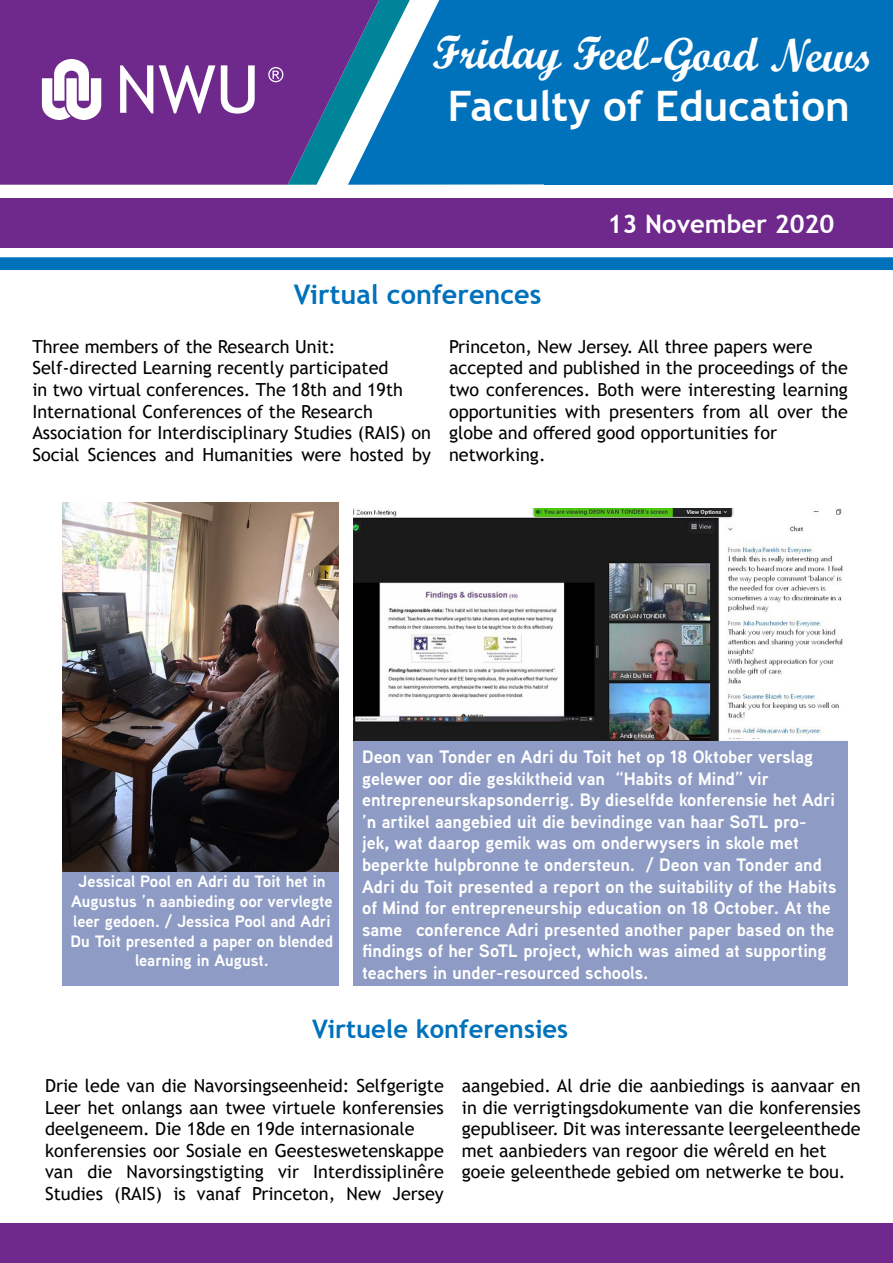
<style>
.page{position:relative;width:893px;height:1263px;background:#fff}
.page>*{position:absolute;margin:0;border:0;box-sizing:border-box;transform-origin:0 0}
.t1{font:46.5px "Script MT Bold";color:#fff}
.t2{font:700 42px "Trebuchet MS";color:#fff}
.t3{font:700 27px "Trebuchet MS";color:#0071bb}
.t4{font:700 25.5px "Trebuchet MS";color:#0071bb}
.t5{font:700 25.5px "Trebuchet MS";color:#fff}
.t6{font:18px/21.6px "Trebuchet MS";color:#000}
.t7{font:700 18px/21.6px "Aaux Next";color:#fff}
.t8{font:700 16.5px/19.8px "Aaux Next";color:#fff;text-align:center}
</style>
<div class="page">
<div style="left:0;top:0;width:268px;height:185px;background:#6f298d"></div>
<svg style="left:221px;top:65px;width:34px;height:49px"></svg>
<svg style="left:159px;top:65px;width:56px;height:48px"></svg>
<svg style="left:120px;top:65px;width:33px;height:48px"></svg>
<svg style="left:42px;top:59px;width:59px;height:61px"></svg>
<svg style="left:268px;top:0;width:80px;height:185px;background:#654997"></svg>
<svg style="left:348px;top:0;width:393px;height:185px;background:#2382c0"></svg>
<div style="left:545px;top:0;width:348px;height:184px;background:#0071bb"></div>
<div style="left:0;top:257px;width:893px;height:13px;background:#0071bb"></div>
<div style="left:0;top:198px;width:893px;height:50px;background:#6f298d"></div>
<div style="left:0;top:1224px;width:893px;height:39px;background:#6f298d"></div>
<div style="left:63px;top:868px;width:276px;height:117px;background:#8e9bc4"></div>
<div style="left:354px;top:738px;width:494px;height:247px;background:#8e9bc4"></div>
<img style="left:63px;top:502px;width:276px;height:370px">
<img style="left:354px;top:509px;width:494px;height:231px">
<p class="t1" style="left:432px;top:25px;width:442px">Friday Feel-Good News</p>
<p class="t2" style="left:448px;top:80px;width:404px">Faculty of Education</p>
<p class="t3" style="left:294px;top:277px;width:249px">Virtual conferences</p>
<p class="t5" style="left:608px;top:208px;width:228px">13 November 2020</p>
<p class="t6" style="left:32px;top:335px;width:358px">Three members of the Research Unit:<br>Self-directed Learning recently participated</p>
<p class="t6" style="left:32px;top:379px;width:400px">in two virtual conferences. The 18th and 19th International Conferences of the Research Association for Interdisciplinary Studies (RAIS) on Social Sciences and Humanities were hosted by</p>
<p class="t6" style="left:449px;top:335px;width:400px">Princeton, New Jersey. All three papers were accepted and published in the proceedings of the two conferences. Both were interesting learning opportunities with presenters from all over the globe and offered good opportunities for networking.</p>
<p class="t8" style="left:70px;top:871px;width:264px">Jessical Pool en Adri du Toit het in<br>Augustus ’n aanbieding oor vervlegte leer gedoen. / Jessica Pool and Adri<br>Du Toit presented a paper on blended learning in August.</p>
<p class="t7" style="left:362px;top:745px;width:452px">Deon van Tonder en Adri du Toit het op 18 Oktober verslag gelewer oor die geskiktheid van “Habits of Mind” vir</p>
<p class="t7" style="left:362px;top:789px;width:476px">entrepreneurskapsonderrig. By dieselfde konferensie het Adri ’n artikel aangebied uit die bevindinge van haar SoTL pro&shy;jek, wat daarop gemik was om onderwysers in skole met beperkte hulpbronne te ondersteun. / Deon van Tonder and Adri du Toit presented a report on the suitability of the Habits of Mind for entrepreneurship education on 18 October. At the same conference Adri presented another paper based on the findings of her SoTL project, which was aimed at supporting teachers in under-resourced schools.</p>
<p class="t4" style="left:312px;top:1013px;width:257px">Virtuele konferensies</p>
<p class="t6" style="left:45px;top:1075px;width:400px">Drie lede van die Navorsingseenheid: Selfgerigte Leer het onlangs aan twee virtuele konferensies deelgeneem. Die 18de en 19de internasionale konferensies oor Sosiale en Geesteswetenskappe van die Navorsingstigting vir Interdissiplinêre Studies (RAIS) is vanaf Princeton, New Jersey</p>
<p class="t6" style="left:462px;top:1075px;width:400px;text-align:justify">aangebied. Al drie die aanbiedings is aanvaar en in die verrigtingsdokumente van die konferensies gepubliseer. Dit was interessante leergeleenthede met aanbieders van regoor die wêreld en het</p>
<p class="t6" style="left:462px;top:1161px;width:385px">goeie geleenthede gebied om netwerke te bou.</p>
</div>
